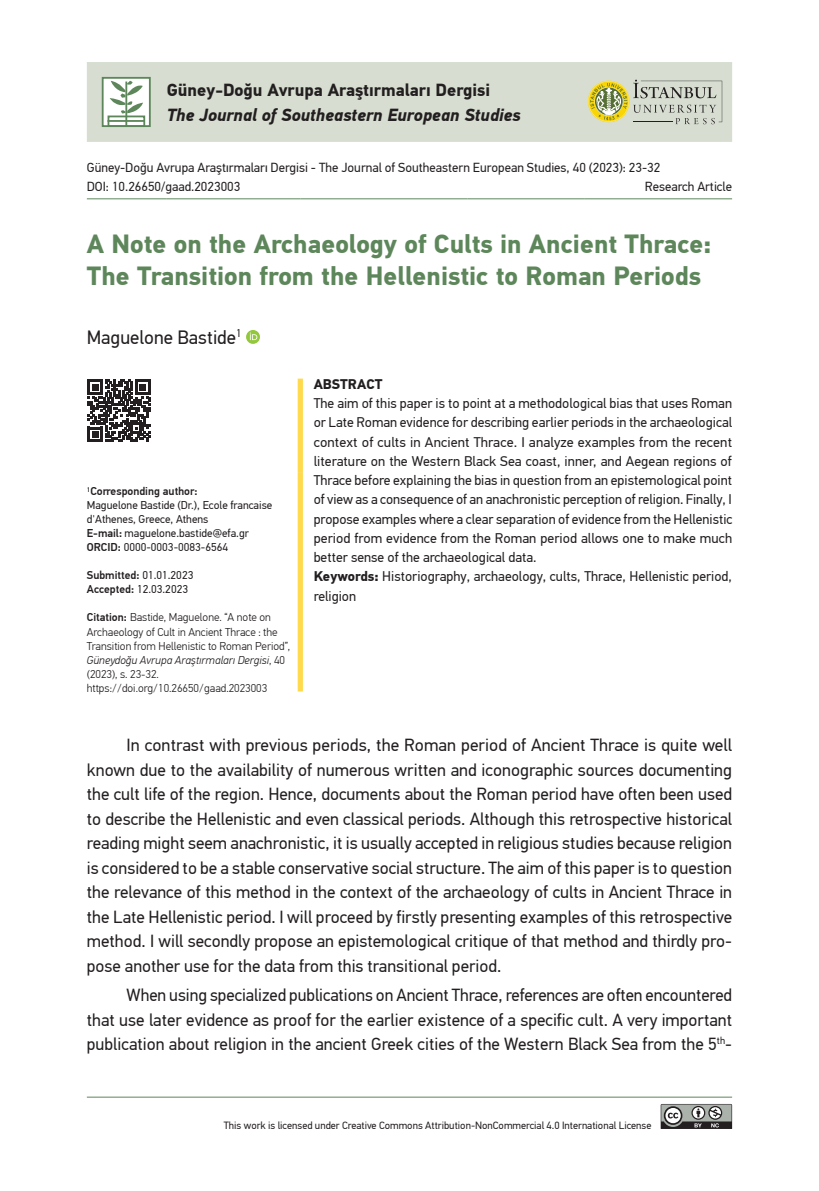
<style>
.page{position:relative;width:819px;height:1191px;background:#fff}
.page>*{position:absolute;margin:0;border:0;box-sizing:border-box;transform-origin:0 0}
.Baslik_1{font:700 26.25px/31.5px "PF Din Text Pro";color:#5d875a}
.Yazar{font:19.25px "PF Din Text Pro";color:#231f20}
.Ana_metin{font:17.5px/24.5px "PF Din Text Pro";color:#231f20;text-align:justify}
.t1{font:italic 700 17.5px "PF Din Text Pro";color:#231f20}
.t2{font:700 17.5px "PF Din Text Pro";color:#231f20}
.Abstract{font:14px/19.2px "PF Din Text Pro";color:#231f20;text-align:justify}
.Abstract-2{font:700 14px "PF Din Text Pro";color:#231f20}
.t3{font:13.12px "PF Din Text Pro";color:#231f20}
.t4{font:300 11.38px/14px "PF Din Text Pro";color:#231f20}
.t5{font:11.38px/14px "PF Din Text Pro";color:#231f20}
.t6{font:500 11.38px "PF Din Text Pro";color:#231f20}
.t7{font:10.5px "PF Din Text Pro";color:#231f20}
.s1{font-weight:500}
.s2{font-weight:400}
.s3{font-style:italic}
.s4{font-weight:700}
</style>
<div class="page">
<div style="left:87px;top:62px;width:645px;height:80px;background:#d7ded1"></div>
<div style="left:297px;top:378px;width:6px;height:95px;background:#ffda4d"></div>
<div style="left:297px;top:473px;width:6px;height:218px;background:#ffda4d"></div>
<hr style="left:87px;top:198px;width:80px;height:1px;background:#5d875a">
<hr style="left:167px;top:198px;width:133px;height:1px;background:#5d875a">
<hr style="left:300px;top:198px;width:167px;height:1px;background:#5d875a">
<hr style="left:467px;top:198px;width:117px;height:1px;background:#5d875a">
<hr style="left:584px;top:198px;width:148px;height:1px;background:#5d875a">
<div style="left:102px;top:77px;width:49px;height:50px;background:#fff;border:2px solid #5d875a"></div>
<div style="left:107px;top:115px;width:38px;height:12px;border:2px solid #5d875a"></div>
<hr style="left:107px;top:120px;width:37px;height:2px;background:#5d875a">
<svg style="left:110px;top:81px;width:33px;height:33px"></svg>
<hr style="left:125px;top:81px;width:2px;height:46px;background:#5d875a">
<svg style="left:588px;top:80px;width:134px;height:44px;background:#c2c4a3"></svg>
<svg style="left:246px;top:330px;width:14px;height:14px"></svg>
<svg style="left:250px;top:332px;width:7px;height:8px"></svg>
<svg style="left:88px;top:380px;width:62px;height:62px"></svg>
<hr style="left:87px;top:1096px;width:645px;height:1px;background:#5d875a">
<svg style="left:660px;top:1104px;width:72px;height:25px;background:#818280"></svg>
<p class="t2" style="left:167px;top:80px;width:325px">Güney-Doğu Avrupa Araştırmaları Dergisi</p>
<p class="t1" style="left:167px;top:104px;width:355px">The Journal of Southeastern European Studies</p>
<p class="t3" style="left:87px;top:159px;width:575px">Güney-Doğu Avrupa Araştırmaları Dergisi - The Journal of Southeastern European Studies, 40 (2023): 23-32</p>
<p class="t3" style="left:87px;top:179px;width:155px">DOI: 10.26650/gaad.2023003</p>
<p class="t3" style="left:644px;top:179px;width:89px">Research Article</p>
<p class="Baslik_1" style="left:87px;top:229px;width:626px">A Note on the Archaeology of Cults in Ancient Thrace:<br>The Transition from the Hellenistic to Roman Periods</p>
<p class="Yazar" style="left:87px;top:326px;width:156px">Maguelone Bastide<sup>1</sup></p>
<p class="t6" style="left:87px;top:485px;width:112px"><sup>1</sup>Corresponding author:</p>
<p class="t5" style="left:87px;top:498px;width:187px">Maguelone Bastide (Dr.), Ecole francaise d'Athenes, Greece, Athens</p>
<p class="t5" style="left:87px;top:526px;width:164px"><span class="s1">E-mail:</span> maguelone.bastide@efa.gr<br><span class="s1">ORCID:</span> 0000-0003-0083-6564</p>
<p class="t6" style="left:87px;top:569px;width:108px">Submitted: <span class="s2">01.01.2023</span></p>
<p class="t5" style="left:87px;top:582px;width:103px"><span class="s1">Accepted:</span> 12.03.2023</p>
<p class="t4" style="left:87px;top:611px;width:205px"><span class="s1">Citation:</span> Bastide, Maguelone. “A note on Archaeology of Cult in Ancient Thrace : the Transition from Hellenistic to Roman Period”, <span class="s3">Güneydoğu Avrupa Araştırmaları Dergisi</span>, 40 (2023), s. 23-32. https://doi.org/10.26650/gaad.2023003</p>
<p class="Abstract-2" style="left:314px;top:375px;width:70px">ABSTRACT</p>
<p class="Abstract" style="left:314px;top:394px;width:420px">The aim of this paper is to point at a methodological bias that uses Roman or Late Roman evidence for describing earlier periods in the archaeological context of cults in Ancient Thrace. I analyze examples from the recent literature on the Western Black Sea coast, inner, and Aegean regions of Thrace before explaining the bias in question from an epistemological point of view as a consequence of an anachronistic perception of religion. Finally, I propose examples where a clear separation of evidence from the Hellenistic period from evidence from the Roman period allows one to make much better sense of the archaeological data.</p>
<p class="Abstract" style="left:314px;top:567px;width:420px"><span class="s4">Keywords:</span> Historiography, archaeology, cults, Thrace, Hellenistic period, religion</p>
<p class="Ana_metin" style="left:87px;top:733px;width:646px;text-indent:40px">In contrast with previous periods, the Roman period of Ancient Thrace is quite well known due to the availability of numerous written and iconographic sources documenting the cult life of the region. Hence, documents about the Roman period have often been used to describe the Hellenistic and even classical periods. Although this retrospective historical reading might seem anachronistic, it is usually accepted in religious studies because religion is considered to be a stable conservative social structure. The aim of this paper is to question the relevance of this method in the context of the archaeology of cults in Ancient Thrace in the Late Hellenistic period. I will proceed by firstly presenting examples of this retrospective method. I will secondly propose an epistemological critique of that method and thirdly pro&shy;pose another use for the data from this transitional period.</p>
<p class="Ana_metin" style="left:87px;top:983px;width:646px;text-indent:40px">When using specialized publications on Ancient Thrace, references are often encountered that use later evidence as proof for the earlier existence of a specific cult. A very important publication about religion in the ancient Greek cities of the Western Black Sea from the 5<sup>th</sup>-</p>
<p class="t7" style="left:224px;top:1119px;width:429px">This work is licensed under Creative Commons Attribution-NonCommercial 4.0 International License</p>
</div>
